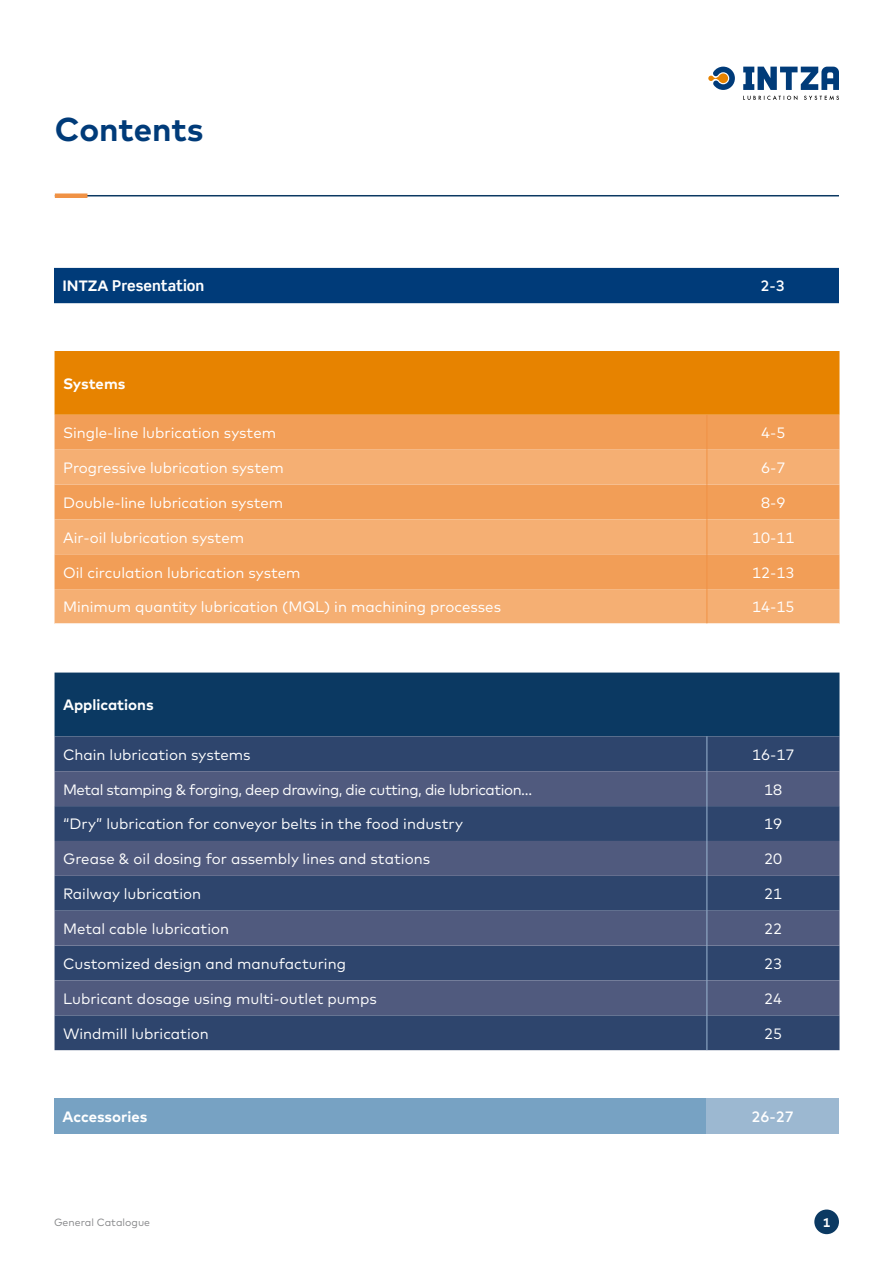
<style>
.page{position:relative;width:893px;height:1263px;background:#fff}
.page>*{position:absolute;margin:0;border:0;box-sizing:border-box;transform-origin:0 0}
.t1{font:700 33px "Mark";letter-spacing:-.005em;color:#003b79}
.t2{font:15px "Mark";color:#fff}
.t3{font:15px "Mark";letter-spacing:-.03em;color:#fff}
.t4{font:700 15px "Mark";color:#fff}
.t5{font:700 15px "Scene Std";color:#fff}
.t6{font:500 15px "Mark";color:#fff}
.t7{font:700 12.75px "Mark";color:#fff}
.t8{font:10.5px "Mark";color:#87888a}
.s1{font-family:"Mark"}
</style>
<div class="page">
<div style="left:814px;top:1209px;width:25px;height:25px;background:#0b3962;border-radius:50%"></div>
<svg style="left:708px;top:67px;width:27px;height:23px"></svg>
<svg style="left:743px;top:67px;width:96px;height:33px"></svg>
<div style="left:55px;top:351px;width:784px;height:64px;background:#e78300"></div>
<div style="left:55px;top:415px;width:784px;height:35px;background:#f29e57"></div>
<svg style="left:55px;top:450px;width:784px;height:173px;background:#f3a868"></svg>
<hr style="left:706px;top:415px;width:1px;height:35px;background:#f09245">
<hr style="left:706px;top:450px;width:1px;height:34px;background:#f09245">
<hr style="left:706px;top:484px;width:1px;height:35px;background:#f09245">
<hr style="left:706px;top:519px;width:1px;height:35px;background:#f09245">
<hr style="left:706px;top:554px;width:1px;height:35px;background:#f09245">
<hr style="left:706px;top:589px;width:1px;height:34px;background:#f09245">
<div style="left:55px;top:672px;width:784px;height:64px;background:#0b3962"></div>
<div style="left:55px;top:736px;width:784px;height:314px;background:#2e456d"></div>
<svg style="left:55px;top:771px;width:784px;height:244px;background:#425177"></svg>
<hr style="left:706px;top:736px;width:1px;height:35px;background:#9bb5d1">
<hr style="left:706px;top:771px;width:1px;height:35px;background:#9bb5d1">
<hr style="left:706px;top:806px;width:1px;height:35px;background:#9bb5d1">
<hr style="left:706px;top:841px;width:1px;height:35px;background:#9bb5d1">
<hr style="left:706px;top:876px;width:1px;height:35px;background:#9bb5d1">
<hr style="left:706px;top:911px;width:1px;height:34px;background:#9bb5d1">
<hr style="left:706px;top:945px;width:1px;height:35px;background:#9bb5d1">
<hr style="left:706px;top:980px;width:1px;height:35px;background:#9bb5d1">
<hr style="left:706px;top:1015px;width:1px;height:35px;background:#9bb5d1">
<div style="left:54px;top:268px;width:785px;height:35px;background:#003b79"></div>
<div style="left:54px;top:1098px;width:652px;height:35px;background:#77a2c3"></div>
<div style="left:706px;top:1098px;width:133px;height:35px;background:#9cb8d1"></div>
<hr style="left:55px;top:195px;width:784px;height:1px;background:#0b3962">
<div style="left:55px;top:193px;width:32px;height:5px;background:#f09245"></div>
<h1 class="t1" style="left:55px;top:107px;width:150px">Contents</h1>
<p class="t5" style="left:63px;top:277px;width:143px"><span class="s1">INTZA</span> Presentation</p>
<p class="t6" style="left:760px;top:277px;width:26px">2-3</p>
<p class="t4" style="left:63px;top:374px;width:64px">Systems</p>
<p class="t2" style="left:63px;top:424px;width:215px">Single-line lubrication system</p>
<p class="t2" style="left:761px;top:424px;width:26px">4-5</p>
<p class="t2" style="left:63px;top:458px;width:222px">Progressive lubrication system</p>
<p class="t2" style="left:761px;top:458px;width:26px">6-7</p>
<p class="t2" style="left:63px;top:493px;width:222px">Double-line lubrication system</p>
<p class="t2" style="left:761px;top:493px;width:26px">8-9</p>
<p class="t2" style="left:63px;top:528px;width:183px">Air-oil lubrication system</p>
<p class="t2" style="left:752px;top:528px;width:44px">10-11</p>
<p class="t2" style="left:63px;top:563px;width:239px">Oil circulation lubrication system</p>
<p class="t2" style="left:752px;top:563px;width:44px">12-13</p>
<p class="t2" style="left:63px;top:598px;width:439px">Minimum quantity lubrication (MQL) in machining processes</p>
<p class="t2" style="left:752px;top:598px;width:44px">14-15</p>
<p class="t4" style="left:63px;top:695px;width:92px">Applications</p>
<p class="t2" style="left:63px;top:745px;width:189px">Chain lubrication systems</p>
<p class="t2" style="left:752px;top:745px;width:44px">16-17</p>
<p class="t3" style="left:63px;top:780px;width:471px">Metal stamping &amp; forging, deep drawing, die cutting, die lubrication...</p>
<p class="t2" style="left:764px;top:780px;width:20px">18</p>
<p class="t2" style="left:63px;top:815px;width:401px">“Dry” lubrication for conveyor belts in the food industry</p>
<p class="t2" style="left:764px;top:815px;width:20px">19</p>
<p class="t2" style="left:63px;top:850px;width:369px">Grease &amp; oil dosing for assembly lines and stations</p>
<p class="t2" style="left:764px;top:850px;width:20px">20</p>
<p class="t2" style="left:63px;top:885px;width:140px">Railway lubrication</p>
<p class="t2" style="left:764px;top:885px;width:20px">21</p>
<p class="t2" style="left:63px;top:919px;width:168px">Metal cable lubrication</p>
<p class="t2" style="left:764px;top:919px;width:20px">22</p>
<p class="t2" style="left:63px;top:954px;width:284px">Customized design and manufacturing</p>
<p class="t2" style="left:764px;top:954px;width:20px">23</p>
<p class="t2" style="left:63px;top:989px;width:315px">Lubricant dosage using multi-outlet pumps</p>
<p class="t2" style="left:764px;top:989px;width:20px">24</p>
<p class="t2" style="left:63px;top:1024px;width:147px">Windmill lubrication</p>
<p class="t2" style="left:764px;top:1024px;width:20px">25</p>
<p class="t4" style="left:63px;top:1106px;width:86px">Accessories</p>
<p class="t6" style="left:751px;top:1107px;width:44px">26-27</p>
<p class="t8" style="left:54px;top:1216px;width:98px">General Catalogue</p>
<p class="t7" style="left:823px;top:1214px;width:9px">1</p>
</div>
